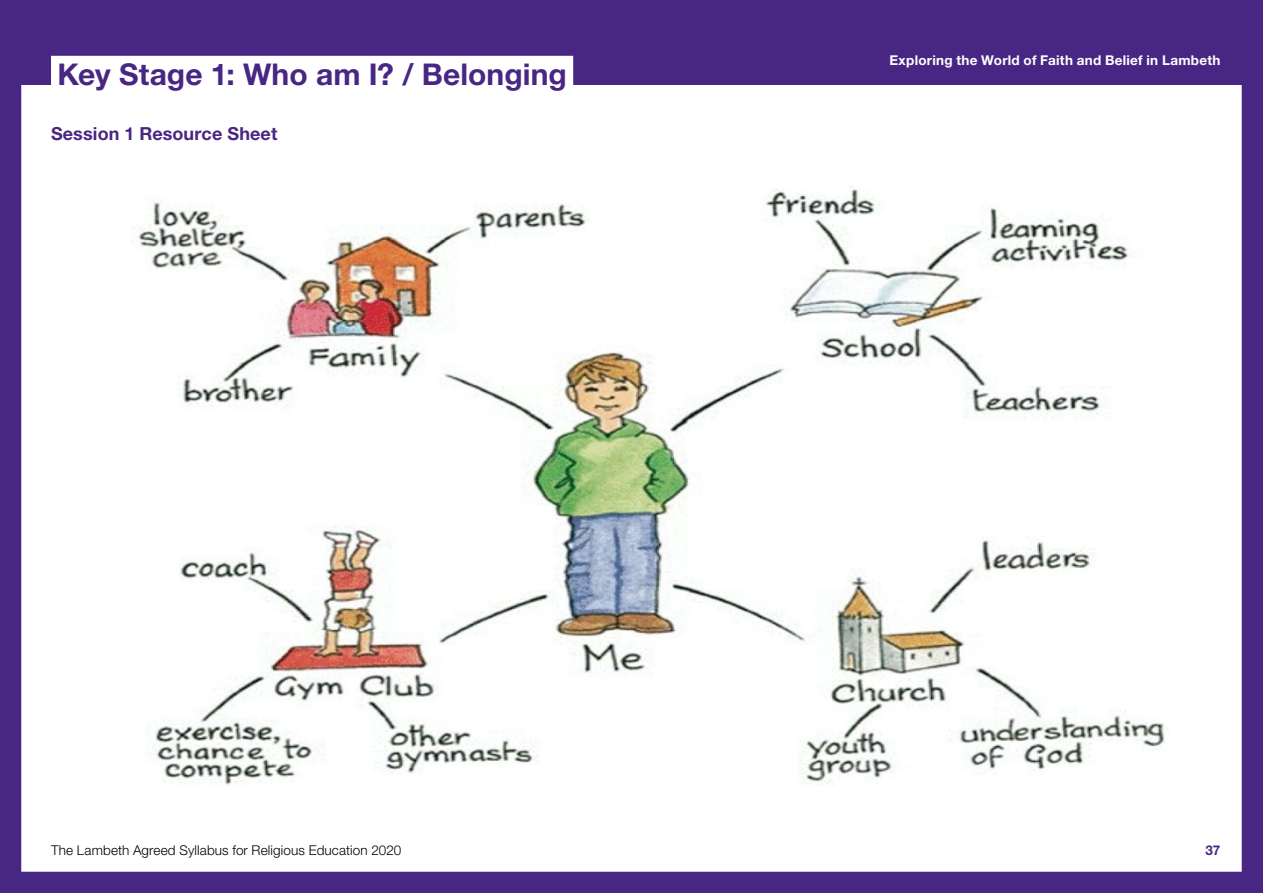
<style>
.page{position:relative;width:1263px;height:893px;background:#fff}
.page>*{position:absolute;margin:0;border:0;box-sizing:border-box;transform-origin:0 0}
.t1{font:700 30px "Helvetica Neue LT Std";letter-spacing:.005em;color:#482683}
.t2{font:700 18px "Helvetica Neue LT Std";letter-spacing:.005em;color:#482683}
.t3{font:300 13.5px "Helvetica Neue LT Std";letter-spacing:.01em;color:#000}
.t4{font:700 13.5px "Helvetica Neue LT Std";letter-spacing:.02em;color:#fff}
.t5{font:700 13.5px "Helvetica Neue LT Std";color:#482683}
</style>
<div class="page">
<div style="left:0;top:0;width:1263px;height:85px;background:#482683"></div>
<div style="left:0;top:0;width:1263px;height:893px;border:21px solid #482683"></div>
<div style="left:51px;top:56px;width:522px;height:42px;background:#fff"></div>
<img style="left:137px;top:186px;width:1031px;height:599px">
<h1 class="t1" style="left:57px;top:56px;width:511px">Key Stage 1: Who am I? / Belonging</h1>
<h2 class="t2" style="left:51px;top:123px;width:228px">Session 1 Resource Sheet</h2>
<p class="t4" style="left:889px;top:52px;width:332px">Exploring the World of Faith and Belief in Lambeth</p>
<p class="t3" style="left:51px;top:842px;width:352px">The Lambeth Agreed Syllabus for Religious Education 2020</p>
<p class="t5" style="left:1205px;top:842px;width:17px">37</p>
</div>
